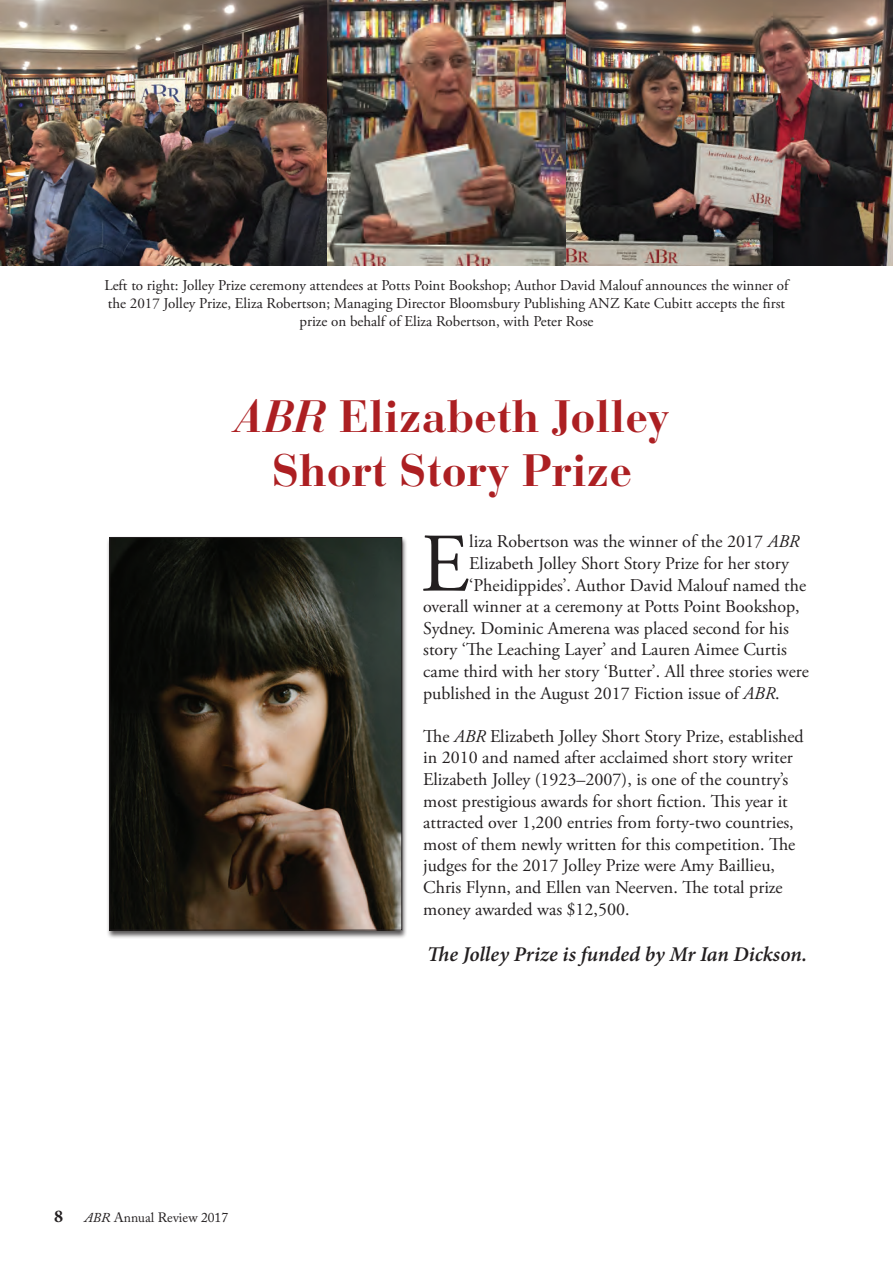
<style>
.page{position:relative;width:893px;height:1263px;background:#fff}
.page>*{position:absolute;margin:0;border:0;box-sizing:border-box;transform-origin:0 0}
.t1{font:83.1px "Adobe Garamond Pro";color:#231f20}
.t2{font:700 45px/54px "Bauer Bodoni Std";color:#ac1f22;text-align:center}
.t3{font:italic 600 21px "Minion Pro";color:#231f20}
.t4{font:18px/21.6px "Adobe Garamond Pro";color:#231f20}
.t5{font:15px/18px "Adobe Garamond Pro";color:#231f20;text-align:center}
.t6{font:13.5px "Adobe Caslon Pro";color:#231f20}
.s1{font-style:italic}
.s2{font-family:"Minion Pro";font-weight:700;font-size:18px}
</style>
<div class="page">
<div style="left:106px;top:537px;width:302px;height:402px;background:#231f20;opacity:.75"></div>
<img style="left:112px;top:539px;width:288px;height:389px">
<div style="left:110px;top:537px;width:292px;height:393px;border:1px solid #231f20"></div>
<img style="left:0;top:0;width:893px;height:266px">
<p class="t5" style="left:104px;top:277px;width:686px">Left to right: Jolley Prize ceremony attendees at Potts Point Bookshop; Author David Malouf announces the winner of the 2017 Jolley Prize, Eliza Robertson; Managing Director Bloomsbury Publishing ANZ Kate Cubitt accepts the first prize on behalf of Eliza Robertson, with Peter Rose</p>
<h2 class="t2" style="left:234px;top:390px;width:437px"><span class="s1">ABR</span> Elizabeth Jolley<br>Short Story Prize</h2>
<h1 class="t1" style="left:421px;top:514px;width:50px">E</h1>
<p class="t4" style="left:469px;top:531px;width:331px">liza Robertson was the winner of the 2017 <span class="s1">ABR</span></p>
<p class="t4" style="left:469px;top:553px;width:321px">Elizabeth Jolley Short Story Prize for her story</p>
<p class="t4" style="left:469px;top:575px;width:338px">‘Pheidippides’. Author David Malouf named the</p>
<p class="t4" style="left:423px;top:596px;width:378px">overall winner at a ceremony at Potts Point Bookshop,</p>
<p class="t4" style="left:423px;top:618px;width:367px">Sydney. Dominic Amerena was placed second for his</p>
<p class="t4" style="left:423px;top:639px;width:365px">story ‘The Leaching Layer’ and Lauren Aimee Curtis</p>
<p class="t4" style="left:423px;top:661px;width:387px">came third with her story ‘Butter’. All three stories were</p>
<p class="t4" style="left:423px;top:683px;width:358px">published in the August 2017 Fiction issue of <span class="s1">ABR</span>.</p>
<p class="t4" style="left:423px;top:726px;width:382px">The <span class="s1">ABR</span> Elizabeth Jolley Short Story Prize, established in 2010 and named after acclaimed short story writer Elizabeth Jolley (1923–2007), is one of the country’s most prestigious awards for short fiction. This year it attracted over 1,200 entries from forty-two countries, most of them newly written for this competition. The judges for the 2017 Jolley Prize were Amy Baillieu, Chris Flynn, and Ellen van Neerven. The total prize money awarded was $12,500.</p>
<p class="t3" style="left:427px;top:940px;width:381px">The Jolley Prize is funded by Mr Ian Dickson.</p>
<p class="t6" style="left:54px;top:1209px;width:176px"><span class="s2">8</span> <span class="s1">ABR</span> Annual Review 2017</p>
</div>
